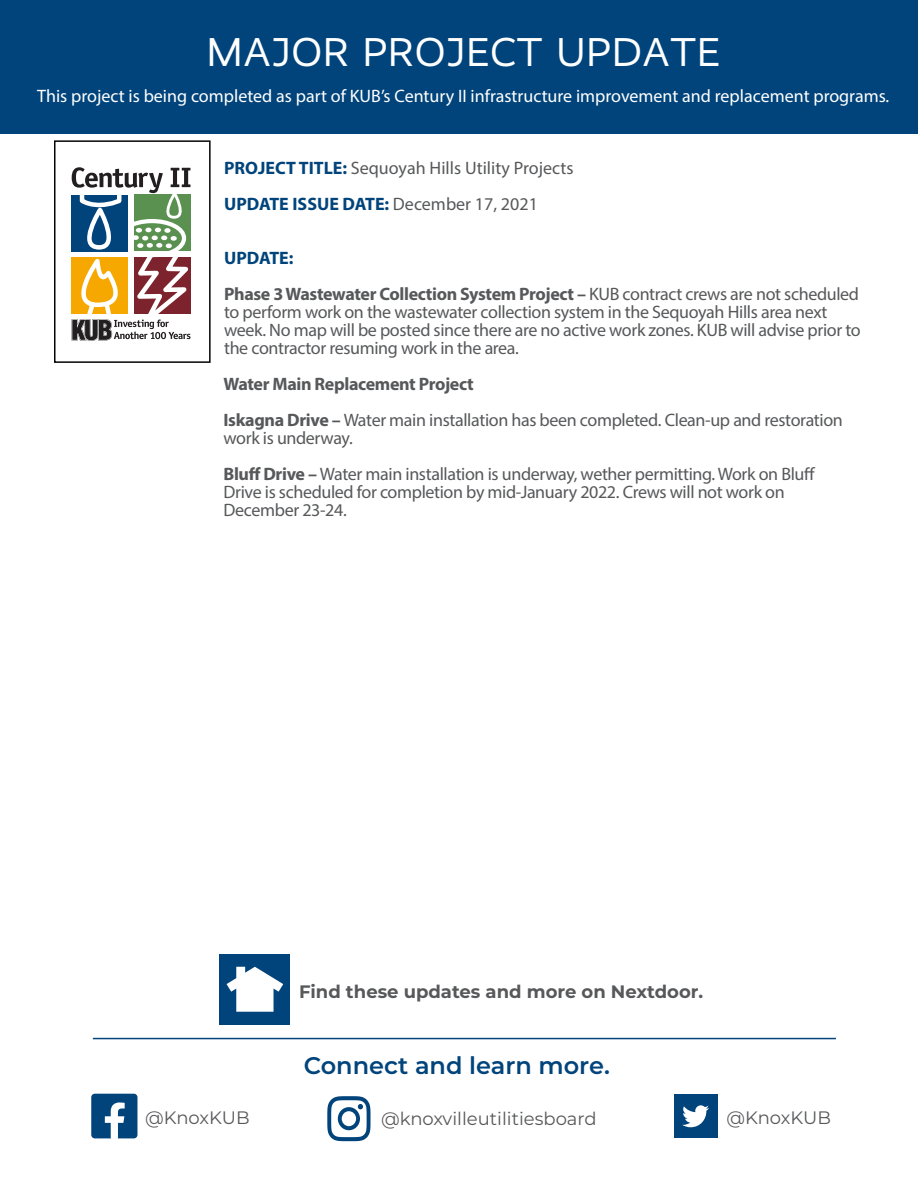
<style>
.page{position:relative;width:918px;height:1188px;background:#fff}
.page>*{position:absolute;margin:0;border:0;box-sizing:border-box;transform-origin:0 0}
.t1{font:40.5px "Realist";letter-spacing:.03em;color:#fff}
.t2{font:600 24px "Montserrat";color:#00447b}
.t3{font:18px/18px "Myriad Pro";letter-spacing:-.02em;color:#57585a}
.t4{font:18px "Myriad Pro";color:#fff}
.t5{font:18px "Myriad Pro";color:#57585a}
.t6{font:18px "Montserrat";color:#57585a}
.t7{font:700 18px "Myriad Pro";color:#00447b}
.t8{font:700 18px "Montserrat";color:#57585a}
.t9{font:700 18px "Myriad Pro";letter-spacing:-.02em;color:#57585a}
.s1{font-weight:700;color:#00447b}
.s2{font-weight:400;color:#57585a}
.s3{font-weight:700}
</style>
<div class="page">
<div style="left:0;top:0;width:918px;height:134px;background:#00447b"></div>
<svg style="left:71px;top:167px;width:120px;height:174px"></svg>
<div style="left:54px;top:140px;width:157px;height:223px;border:2px solid #040503"></div>
<div style="left:91px;top:1094px;width:46px;height:44px;background:#00447b;border-radius:4px"></div>
<svg style="left:105px;top:1102px;width:20px;height:37px"></svg>
<svg style="left:327px;top:1096px;width:44px;height:45px"></svg>
<div style="left:674px;top:1095px;width:43px;height:43px;background:#00447b"></div>
<svg style="left:682px;top:1105px;width:27px;height:22px"></svg>
<hr style="left:93px;top:1038px;width:743px;height:1px;background:#00447b">
<div style="left:219px;top:954px;width:71px;height:71px;background:#00447b"></div>
<svg style="left:227px;top:967px;width:56px;height:45px"></svg>
<p class="t1" style="left:207px;top:29px;width:515px">MAJOR PROJECT UPDATE</p>
<p class="t4" style="left:37px;top:85px;width:854px">This project is being completed as part of KUB’s Century II infrastructure improvement and replacement programs.</p>
<p class="t5" style="left:224px;top:157px;width:351px"><span class="s1">PROJECT TITLE:</span> Sequoyah Hills Utility Projects</p>
<p class="t7" style="left:224px;top:193px;width:315px">UPDATE ISSUE DATE: <span class="s2">December 17, 2021</span></p>
<p class="t7" style="left:224px;top:247px;width:71px">UPDATE:</p>
<p class="t3" style="left:224px;top:285px;width:638px"><span class="s3">Phase 3 Wastewater Collection System Project –</span> KUB contract crews are not scheduled to perform work on the wastewater collection system in the Sequoyah Hills area next week. No map will be posted since there are no active work zones. KUB will advise prior to the contractor resuming work in the area.</p>
<p class="t9" style="left:224px;top:373px;width:252px">Water Main Replacement Project</p>
<p class="t3" style="left:224px;top:411px;width:621px"><span class="s3">Iskagna Drive –</span> Water main installation has been completed. Clean-up and restoration work is underway.</p>
<p class="t3" style="left:224px;top:465px;width:593px"><span class="s3">Bluff Drive –</span> Water main installation is underway, wether permitting. Work on Bluff<br>Drive is scheduled for completion by mid-January 2022. Crews will not work on<br>December 23-24.</p>
<p class="t8" style="left:299px;top:978px;width:406px">Find these updates and more on Nextdoor.</p>
<p class="t2" style="left:304px;top:1049px;width:308px">Connect and learn more.</p>
<p class="t6" style="left:145px;top:1105px;width:106px">@KnoxKUB</p>
<p class="t6" style="left:381px;top:1106px;width:217px">@knoxvilleutilitiesboard</p>
<p class="t6" style="left:727px;top:1105px;width:106px">@KnoxKUB</p>
</div>
